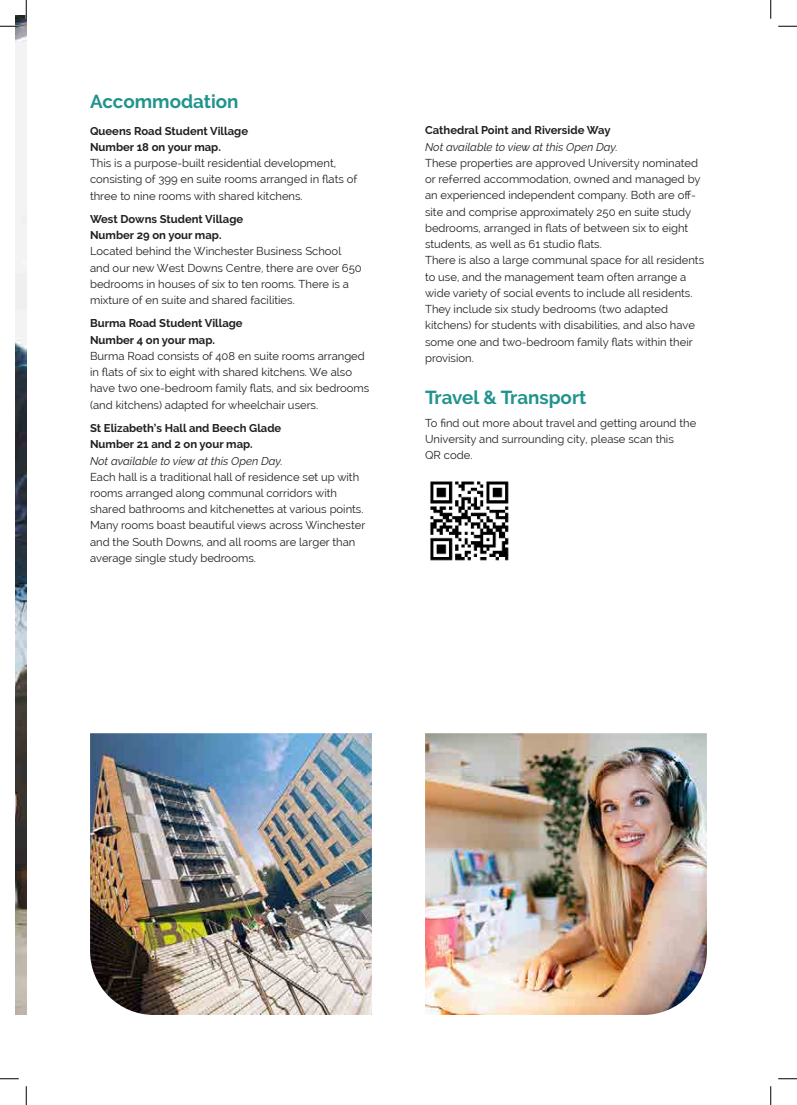
<style>
.page{position:relative;width:797px;height:1105px;background:#fff}
.page>*{position:absolute;margin:0;border:0;box-sizing:border-box;transform-origin:0 0}
.Body{font:700 18.75px "Raleway";color:#21938d}
.Heading{font:700 18.75px "Raleway";color:#21938d}
.Body-2{font:11.25px/16.2px "Raleway";color:#231f20}
.SUb_Sub_Bold{font:11.25px/16.2px "Raleway";color:#231f20}
.Body-3{font:700 11.25px/16.2px "Raleway";color:#231f20}
.SUb_Sub_Bold-2{font:700 11.25px "Raleway";color:#231f20}
.s1{font-weight:700}
.s2{font-style:italic}
</style>
<div class="page">
<img style="left:430px;top:481px;width:79px;height:80px">
<img style="left:90px;top:733px;width:282px;height:282px">
<img style="left:425px;top:733px;width:282px;height:282px">
<img style="left:16px;top:16px;width:10px;height:999px">
<svg style="left:0;top:25px;width:19px;height:2px"></svg>
<svg style="left:778px;top:25px;width:19px;height:2px"></svg>
<svg style="left:0;top:1078px;width:19px;height:1px"></svg>
<svg style="left:778px;top:1078px;width:19px;height:1px"></svg>
<svg style="left:25px;top:0;width:2px;height:19px"></svg>
<svg style="left:25px;top:1086px;width:2px;height:19px"></svg>
<svg style="left:770px;top:0;width:1px;height:19px"></svg>
<svg style="left:770px;top:1086px;width:1px;height:19px"></svg>
<p class="Heading" style="left:90px;top:90px;width:150px">Accommodation</p>
<p class="Body-3" style="left:90px;top:123px;width:159px">Queens Road Student Village<br>Number 18 on your map.</p>
<p class="SUb_Sub_Bold" style="left:90px;top:155px;width:269px">This is a purpose-built residential development, consisting of 399 en suite rooms arranged in flats of three to nine rooms with shared kitchens.</p>
<p class="SUb_Sub_Bold-2" style="left:90px;top:212px;width:155px">West Downs Student Village</p>
<p class="Body-3" style="left:90px;top:227px;width:133px">Number 29 on your map.</p>
<p class="Body-2" style="left:90px;top:243px;width:273px">Located behind the Winchester Business School and our new West Downs Centre, there are over 650 bedrooms in houses of six to ten rooms. There is a mixture of en suite and shared facilities.</p>
<p class="SUb_Sub_Bold-2" style="left:90px;top:317px;width:154px">Burma Road Student Village</p>
<p class="Body-3" style="left:90px;top:332px;width:126px">Number 4 on your map.</p>
<p class="Body-2" style="left:90px;top:348px;width:281px">Burma Road consists of 408 en suite rooms arranged in flats of six to eight with shared kitchens. We also have two one-bedroom family flats, and six bedrooms (and kitchens) adapted for wheelchair users.</p>
<p class="Body-2" style="left:90px;top:420px;width:277px"><span class="s1">St Elizabeth’s Hall and Beech Glade<br>Number 21 and 2 on your map.<br></span><span class="s2">Not available to view at this Open Day.<br></span>Each hall is a traditional hall of residence set up with rooms arranged along communal corridors with shared bathrooms and kitchenettes at various points.<br>Many rooms boast beautiful views across Winchester and the South Downs, and all rooms are larger than average single study bedrooms.</p>
<p class="SUb_Sub_Bold" style="left:425px;top:122px;width:277px"><span class="s1">Cathedral Point and Riverside Way<br></span><span class="s2">Not available to view at this Open Day.<br></span>These properties are approved University nominated or referred accommodation, owned and managed by an experienced independent company. Both are off&shy;site and comprise approximately 250 en suite study bedrooms, arranged in flats of between six to eight students, as well as 61 studio flats.</p>
<p class="Body-2" style="left:425px;top:252px;width:280px">There is also a large communal space for all residents to use, and the management team often arrange a wide variety of social events to include all residents.<br>They include six study bedrooms (two adapted kitchens) for students with disabilities, and also have some one and two-bedroom family flats within their provision.</p>
<p class="Body" style="left:425px;top:386px;width:163px">Travel &amp; Transport</p>
<p class="Body-2" style="left:425px;top:415px;width:273px">To find out more about travel and getting around the<br>University and surrounding city, please scan this<br>QR code.</p>
</div>
